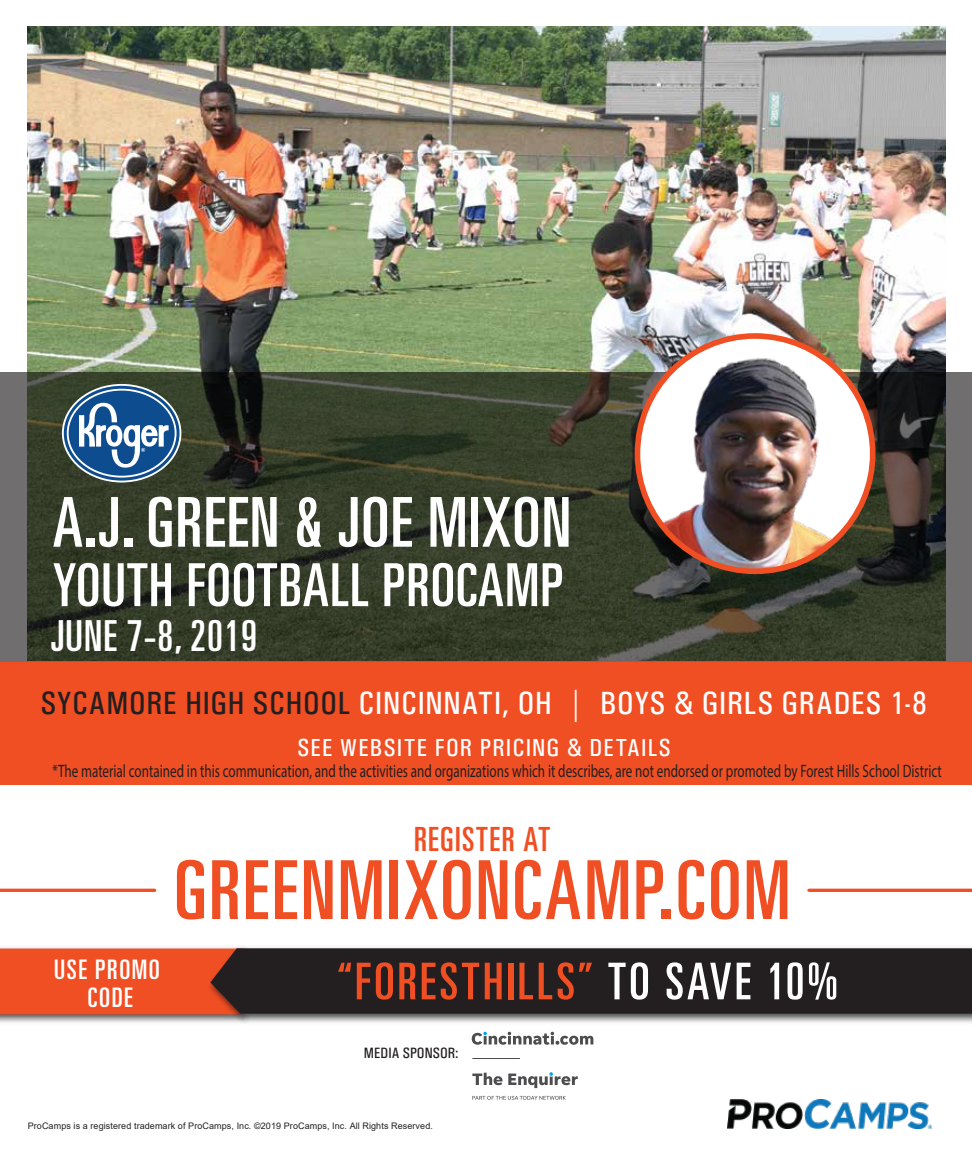
<style>
.page{position:relative;width:972px;height:1150px;background:#fff}
.page>*{position:absolute;margin:0;border:0;box-sizing:border-box;transform-origin:0 0}
.t1{font:ultra-condensed 81.3px "Univers LT Std";letter-spacing:.03em;color:#f04e23}
.t2{font:ultra-condensed 68.85px "Univers LT Std";letter-spacing:.02em;color:#fff}
.t3{font:ultra-condensed 59.4px "Univers LT Std";letter-spacing:.02em;color:#fff}
.t4{font:ultra-condensed 50.7px "Univers LT Std";letter-spacing:.065em;color:#f04e23}
.t5{font:ultra-condensed 42.75px "Univers LT Std";letter-spacing:.025em;color:#fff}
.t6{font:ultra-condensed 33.3px "Univers LT Std";letter-spacing:.045em;color:#f04e23}
.t7{font:32.25px "Univers Condensed";letter-spacing:.02em;color:#fff}
.t8{font:ultra-condensed 27px/28.5px "Univers LT Std";letter-spacing:.06em;color:#fff;text-align:center}
.t9{font:24.75px "Univers Condensed";letter-spacing:.045em;color:#fff}
.t10{font:18px "Myriad Pro";color:#231f20;scale:.73 1}
.t11{font:15px "Univers Condensed";color:#231f20}
.t12{font:9px "Arial";letter-spacing:.01em;color:#231f20}
.s1{color:#231f20}
.s2{color:#fff}
</style>
<div class="page">
<img style="left:27px;top:27px;width:918px;height:345px">
<img style="left:0;top:947px;width:205px;height:76px">
<div style="left:0;top:948px;width:205px;height:66px;background:#f04e23"></div>
<img style="left:205px;top:946px;width:767px;height:77px">
<div style="left:210px;top:948px;width:762px;height:65px;background:#231f20"></div>
<svg style="left:0;top:888px;width:155px;height:4px"></svg>
<svg style="left:809px;top:888px;width:163px;height:4px"></svg>
<svg style="left:0;top:372px;width:972px;height:290px;background:#393f2e"></svg>
<svg style="left:62px;top:384px;width:119px;height:98px"></svg>
<div style="left:0;top:662px;width:972px;height:123px;background:#f04e23"></div>
<img style="left:728px;top:1100px;width:204px;height:28px">
<img style="left:637px;top:336px;width:225px;height:235px">
<div style="left:635px;top:333px;width:241px;height:241px;border:6px solid #f04e23;border-radius:50%"></div>
<svg style="left:472px;top:1072px;width:106px;height:16px"></svg>
<hr style="left:472px;top:1058px;width:48px;height:1px;background:#4d4d4f">
<svg style="left:472px;top:1032px;width:121px;height:12px"></svg>
<svg style="left:472px;top:1096px;width:94px;height:4px"></svg>
<h2 class="t2" style="left:53px;top:483px;width:520px">A.J. GREEN &amp; JOE MIXON</h2>
<h3 class="t3" style="left:53px;top:551px;width:512px">YOUTH FOOTBALL PROCAMP</h3>
<h3 class="t5" style="left:51px;top:611px;width:208px">JUNE 7-8, 2019</h3>
<h3 class="t7" style="left:41px;top:683px;width:888px"><span class="s1">SYCAMORE HIGH SCHOOL</span> CINCINNATI, OH | BOYS &amp; GIRLS GRADES 1-8</h3>
<h3 class="t9" style="left:297px;top:732px;width:375px">SEE WEBSITE FOR PRICING &amp; DETAILS</h3>
<p class="t10" style="left:53px;top:759px;width:1220px">*The material contained in this communication, and the activities and organizations which it describes, are not endorsed or promoted by Forest Hills School District</p>
<h3 class="t6" style="left:414px;top:821px;width:138px">REGISTER AT</h3>
<h1 class="t1" style="left:174px;top:844px;width:618px">GREENMIXONCAMP.COM</h1>
<h3 class="t8" style="left:54px;top:955px;width:107px">USE PROMO<br>CODE</h3>
<h3 class="t4" style="left:338px;top:952px;width:502px">“FORESTHILLS” <span class="s2">TO SAVE 10%</span></h3>
<p class="t11" style="left:364px;top:1044px;width:96px">MEDIA SPONSOR:</p>
<p class="t12" style="left:28px;top:1120px;width:407px">ProCamps is a registered trademark of ProCamps, Inc. ©2019 ProCamps, Inc. All Rights Reserved.</p>
</div>
